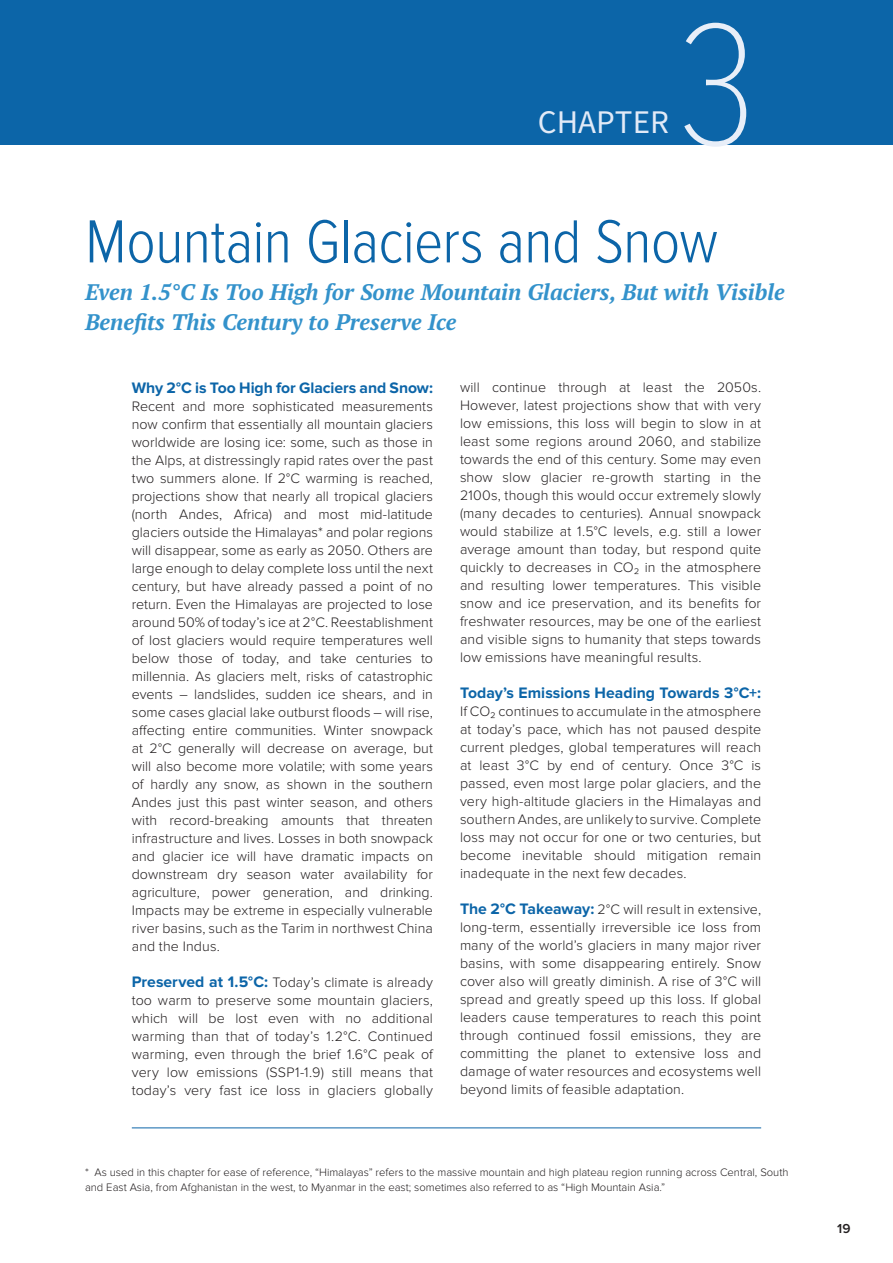
<style>
.page{position:relative;width:893px;height:1263px;background:#fff}
.page>*{position:absolute;margin:0;border:0;box-sizing:border-box;transform-origin:0 0}
.t1{font:100 180px "Proxima Nova Cond";color:#e8eef8}
.t2{font:300 63px "Proxima Nova Cond";letter-spacing:-.015em;color:#0c65a8}
.t3{font:33px "Source Sans Pro";color:#e2eaf7}
.t4{font:italic 700 22.5px/30px "PT Serif Pro";color:#3392cb}
.t5{font:700 15.75px "Proxima Nova";color:#0c65a8}
.t6{font:300 14.25px/18px "Proxima Nova";letter-spacing:.005em;color:#231f20;text-align:justify}
.t7{font:600 13.5px "Proxima Nova";color:#231f20}
.t8{font:300 11.25px/15px "Proxima Nova";color:#231f20}
.s1{font-weight:700;font-size:15.75px;color:#0c65a8}
</style>
<div class="page">
<div style="left:0;top:0;width:893px;height:145px;background:#0c65a8"></div>
<hr style="left:132px;top:1127px;width:629px;height:1px;background:#0c65a8">
<h3 class="t3" style="left:538px;top:100px;width:132px">CHAPTER</h3>
<h1 class="t1" style="left:678px;top:-16px;width:81px">3</h1>
<h2 class="t2" style="left:85px;top:206px;width:634px">Mountain Glaciers and Snow</h2>
<h3 class="t4" style="left:85px;top:276px;width:701px">Even 1.5°C Is Too High for Some Mountain Glaciers, But with Visible<br>Benefits This Century to Preserve Ice</h3>
<p class="t5" style="left:132px;top:379px;width:303px">Why 2°C is Too High for Glaciers and Snow:</p>
<p class="t6" style="left:132px;top:398px;width:303px">Recent and more sophisticated measurements now confirm that essentially all mountain glaciers worldwide are losing ice: some, such as those in the Alps, at distressingly rapid rates over the past two summers alone. If 2°C warming is reached, projections show that nearly all tropical glaciers (north Andes, Africa) and most mid-latitude glaciers outside the Himalayas* and polar regions will disappear, some as early as 2050. Others are large enough to delay complete loss until the next century, but have already passed a point of no return. Even the Himalayas are projected to lose around 50% of today’s ice at 2°C. Reestablishment of lost glaciers would require temperatures well below those of today, and take centuries to millennia. As glaciers melt, risks of catastrophic events – landslides, sudden ice shears, and in some cases glacial lake outburst floods – will rise, affecting entire communities. Winter snowpack at 2°C generally will decrease on average, but will also become more volatile; with some years of hardly any snow, as shown in the southern Andes just this past winter season, and others with record-breaking amounts that threaten infrastructure and lives. Losses in both snowpack and glacier ice will have dramatic impacts on downstream dry season water availability for agriculture, power generation, and drinking.<br>Impacts may be extreme in especially vulnerable river basins, such as the Tarim in northwest China and the Indus.</p>
<p class="t6" style="left:132px;top:974px;width:303px"><span class="s1">Preserved at 1.5°C:</span> Today’s climate is already too warm to preserve some mountain glaciers, which will be lost even with no additional warming than that of today’s 1.2°C. Continued warming, even through the brief 1.6°C peak of very low emissions (SSP1-1.9) still means that today’s very fast ice loss in glaciers globally</p>
<p class="t6" style="left:460px;top:379px;width:303px">will continue through at least the 2050s.<br>However, latest projections show that with very low emissions, this loss will begin to slow in at least some regions around 2060, and stabilize towards the end of this century. Some may even show slow glacier re-growth starting in the 2100s, though this would occur extremely slowly (many decades to centuries). Annual snowpack would stabilize at 1.5°C levels, e.g. still a lower average amount than today, but respond quite quickly to decreases in CO2 in the atmosphere and resulting lower temperatures. This visible snow and ice preservation, and its benefits for freshwater resources, may be one of the earliest and visible signs to humanity that steps towards low emissions have meaningful results.</p>
<p class="t5" style="left:460px;top:684px;width:303px">Today’s Emissions Heading Towards 3°C+:</p>
<p class="t6" style="left:460px;top:703px;width:303px">If CO2 continues to accumulate in the atmosphere at today’s pace, which has not paused despite current pledges, global temperatures will reach at least 3°C by end of century. Once 3°C is passed, even most large polar glaciers, and the very high-altitude glaciers in the Himalayas and southern Andes, are unlikely to survive. Complete loss may not occur for one or two centuries, but become inevitable should mitigation remain inadequate in the next few decades.</p>
<p class="t6" style="left:460px;top:901px;width:303px"><span class="s1">The 2°C Takeaway:</span> 2°C will result in extensive, long-term, essentially irreversible ice loss from many of the world’s glaciers in many major river basins, with some disappearing entirely. Snow cover also will greatly diminish. A rise of 3°C will spread and greatly speed up this loss. If global leaders cause temperatures to reach this point through continued fossil emissions, they are committing the planet to extensive loss and damage of water resources and ecosystems well beyond limits of feasible adaptation.</p>
<p class="t8" style="left:85px;top:1164px;width:705px">* As used in this chapter for ease of reference, “Himalayas” refers to the massive mountain and high plateau region running across Central, South and East Asia, from Afghanistan in the west, to Myanmar in the east; sometimes also referred to as “High Mountain Asia.”</p>
<p class="t7" style="left:837px;top:1221px;width:15px">19</p>
</div>
